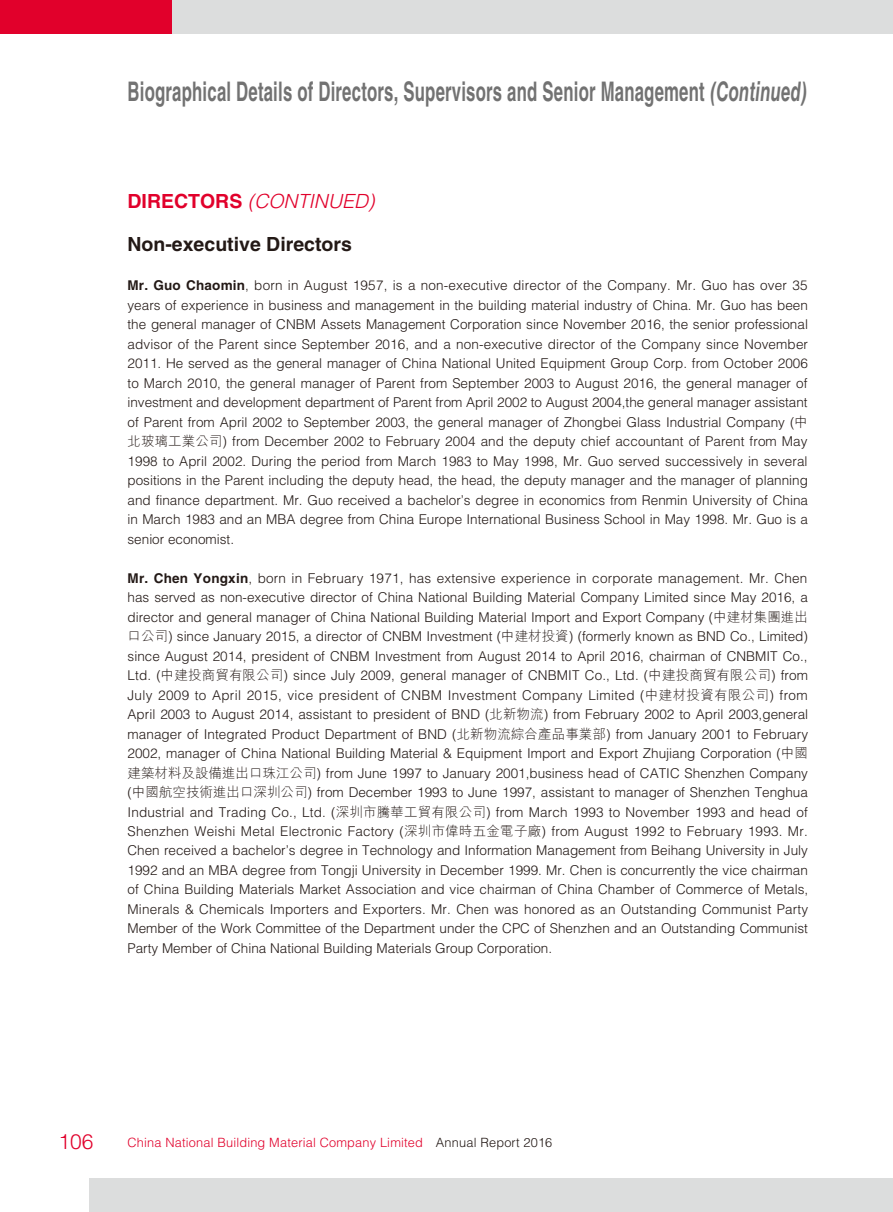
<style>
.page{position:relative;width:893px;height:1212px;background:#fff}
.page>*{position:absolute;margin:0;border:0;box-sizing:border-box;transform-origin:0 0}
.t1{font:700 27px "Helvetica LT Std";letter-spacing:.01em;color:#727272;scale:.62 1}
.t2{font:300 21px "Helvetica LT Std";color:#e1002b}
.t3{font:700 19.5px "Helvetica LT Std";color:#231916}
.t4{font:italic 300 19.5px "Helvetica LT Std";color:#e1002b}
.t5{font:300 13.5px/19.5px "Helvetica LT Std";color:#231916;text-align:justify}
.t6{font:300 12.75px "Helvetica LT Std";letter-spacing:.015em;color:#e1002b}
.s1{font-style:italic}
.s2{font-weight:700;font-style:normal}
.s3{font-weight:700}
.s4{font-family:"M Hei HK"}
.s5{color:#231916}
</style>
<div class="page">
<div style="left:0;top:0;width:893px;height:34px;background:#dcdddd"></div>
<div style="left:0;top:0;width:171px;height:34px;background:#e1002b"></div>
<div style="left:89px;top:1178px;width:804px;height:34px;background:#dcdddd"></div>
<h1 class="t1" style="left:128px;top:75px;width:1098px">Biographical Details of Directors, Supervisors and Senior Management <span class="s1">(Continued)</span></h1>
<h3 class="t4" style="left:128px;top:188px;width:248px"><span class="s2">DIRECTORS</span> (CONTINUED)</h3>
<h3 class="t3" style="left:128px;top:232px;width:226px">Non-executive Directors</h3>
<p class="t5" style="left:128px;top:275px;width:682px"><span class="s3">Mr. Guo Chaomin</span>, born in August 1957, is a non-executive director of the Company. Mr. Guo has over 35 years of experience in business and management in the building material industry of China. Mr. Guo has been the general manager of CNBM Assets Management Corporation since November 2016, the senior professional advisor of the Parent since September 2016, and a non-executive director of the Company since November 2011. He served as the general manager of China National United Equipment Group Corp. from October 2006 to March 2010, the general manager of Parent from September 2003 to August 2016, the general manager of investment and development department of Parent from April 2002 to August 2004,the general manager assistant of Parent from April 2002 to September 2003, the general manager of Zhongbei Glass Industrial Company (<span class="s4">中北玻璃工業公司</span>) from December 2002 to February 2004 and the deputy chief accountant of Parent from May 1998 to April 2002. During the period from March 1983 to May 1998, Mr. Guo served successively in several positions in the Parent including the deputy head, the head, the deputy manager and the manager of planning and finance department. Mr. Guo received a bachelor’s degree in economics from Renmin University of China in March 1983 and an MBA degree from China Europe International Business School in May 1998. Mr. Guo is a senior economist.</p>
<p class="t5" style="left:128px;top:568px;width:682px"><span class="s3">Mr. Chen Yongxin</span>, born in February 1971, has extensive experience in corporate management. Mr. Chen has served as non-executive director of China National Building Material Company Limited since May 2016, a director and general manager of China National Building Material Import and Export Company (<span class="s4">中建材集團進出口公司</span>) since January 2015, a director of CNBM Investment (<span class="s4">中建材投資</span>) (formerly known as BND Co., Limited) since August 2014, president of CNBM Investment from August 2014 to April 2016, chairman of CNBMIT Co., Ltd. (<span class="s4">中建投商貿有限公司</span>) since July 2009, general manager of CNBMIT Co., Ltd. (<span class="s4">中建投商貿有限公司</span>) from July 2009 to April 2015, vice president of CNBM Investment Company Limited (<span class="s4">中建材投資有限公司</span>) from April 2003 to August 2014, assistant to president of BND (<span class="s4">北新物流</span>) from February 2002 to April 2003,general manager of Integrated Product Department of BND (<span class="s4">北新物流綜合產品事業部</span>) from January 2001 to February 2002, manager of China National Building Material &amp; Equipment Import and Export Zhujiang Corporation (<span class="s4">中國建築材料及設備進出口珠江公司</span>) from June 1997 to January 2001,business head of CATIC Shenzhen Company (<span class="s4">中國航空技術進出口深圳公司</span>) from December 1993 to June 1997, assistant to manager of Shenzhen Tenghua Industrial and Trading Co., Ltd. (<span class="s4">深圳市騰華工貿有限公司</span>) from March 1993 to November 1993 and head of Shenzhen Weishi Metal Electronic Factory (<span class="s4">深圳市偉時五金電子廠</span>) from August 1992 to February 1993. Mr.<br>Chen received a bachelor’s degree in Technology and Information Management from Beihang University in July 1992 and an MBA degree from Tongji University in December 1999. Mr. Chen is concurrently the vice chairman of China Building Materials Market Association and vice chairman of China Chamber of Commerce of Metals, Minerals &amp; Chemicals Importers and Exporters. Mr. Chen was honored as an Outstanding Communist Party Member of the Work Committee of the Department under the CPC of Shenzhen and an Outstanding Communist Party Member of China National Building Materials Group Corporation.</p>
<h2 class="t2" style="left:59px;top:1128px;width:37px">106</h2>
<p class="t6" style="left:128px;top:1134px;width:426px">China National Building Material Company Limited <span class="s5">Annual Report 2016</span></p>
</div>
